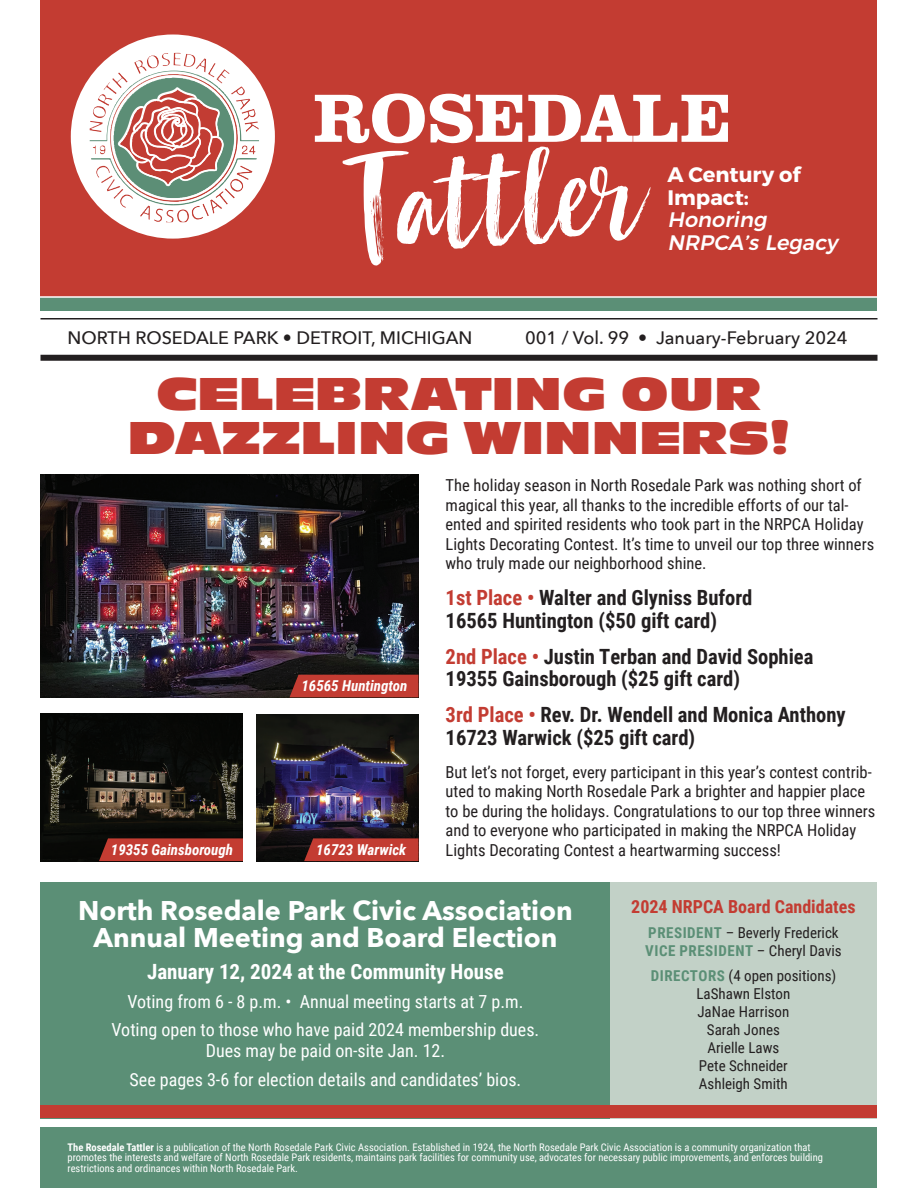
<style>
.page{position:relative;width:918px;height:1188px;background:#fff}
.page>*{position:absolute;margin:0;border:0;box-sizing:border-box;transform-origin:0 0}
.t1{font:700 70.5px "Clarendon URW";color:#fff}
.t2{font:48px/43.5px "Antique Oli Nor D";color:#c33c32;text-align:center}
.t3{font:700 27px/27px "Avenir Next";color:#fff;text-align:center}
.t4{font:700 21px/22.5px "Roboto Condensed";color:#231f20}
.t5{font:italic 500 21px/22.5px "Montserrat";color:#fff}
.t6{font:700 21px "Roboto Condensed";color:#fff}
.t7{font:18px/21.6px "Roboto Condensed";color:#fff;text-align:center}
.t8{font:500 18px "Avenir Next";color:#231f20}
.t9{font:700 18px "Roboto Condensed";color:#c33c32}
.t10{font:16.5px/19.5px "Roboto Condensed";color:#231f20}
.t11{font:15px "Roboto Condensed";color:#231f20}
.t12{font:italic 700 15px "Roboto Condensed";color:#fff}
.t13{font:700 15px "Roboto Condensed";letter-spacing:.035em;color:#5b8f76}
.t14{font:10.5px/10.5px "Roboto Condensed";color:#fff}
.s1{font-weight:700;font-style:normal}
.s2{color:#c33c32}
.s3{font-weight:700;color:#5b8f76}
.s4{font-weight:400;color:#231f20}
.s5{font-weight:700}
</style>
<div class="page">
<div style="left:40px;top:1127px;width:838px;height:61px;background:#5b8f76"></div>
<div style="left:40px;top:0;width:838px;height:303px;background:#c33c32"></div>
<div style="left:40px;top:297px;width:838px;height:13px;background:#5b8f76"></div>
<div style="left:40px;top:355px;width:838px;height:6px;background:#231f20"></div>
<hr style="left:40px;top:318px;width:838px;height:2px;background:#231f20">
<img style="left:40px;top:475px;width:378px;height:222px">
<img style="left:40px;top:714px;width:203px;height:147px">
<img style="left:256px;top:714px;width:162px;height:147px">
<svg style="left:99px;top:838px;width:144px;height:23px;background:#b9392f"></svg>
<svg style="left:304px;top:838px;width:114px;height:23px;background:#b83930"></svg>
<div style="left:290px;top:675px;width:128px;height:22px;background:#c33c32"></div>
<svg style="left:71px;top:35px;width:204px;height:204px;background:#d9c7c2"></svg>
<img style="left:134px;top:53px;width:72px;height:21px">
<svg style="left:342px;top:147px;width:309px;height:119px"></svg>
<hr style="left:27px;top:296px;width:864px;height:2px;background:#fff">
<div style="left:40px;top:882px;width:838px;height:236px;background:#5b8f76"></div>
<div style="left:610px;top:882px;width:268px;height:236px;background:#c2d1c7"></div>
<div style="left:40px;top:1105px;width:838px;height:13px;background:#c33c32"></div>
<p class="t1" style="left:313px;top:66px;width:421px">ROSEDALE</p>
<p class="t5" style="left:668px;top:162px;width:177px"><span class="s1">A Century of<br>Impact:<br></span>Honoring<br>NRPCA’s Legacy</p>
<p class="t8" style="left:68px;top:323px;width:406px">NORTH ROSEDALE PARK • DETROIT, MICHIGAN</p>
<p class="t8" style="left:525px;top:323px;width:324px">001 / Vol. 99 • January-February 2024</p>
<p class="t2" style="left:127px;top:373px;width:665px">CELEBRATING OUR<br>DAZZLING WINNERS!</p>
<p class="t10" style="left:446px;top:475px;width:430px">The holiday season in North Rosedale Park was nothing short of magical this year, all thanks to the incredible efforts of our tal&shy;ented and spirited residents who took part in the NRPCA Holiday Lights Decorating Contest. It’s time to unveil our top three winners who truly made our neighborhood shine.</p>
<p class="t4" style="left:446px;top:586px;width:308px"><span class="s2">1st Place •</span> Walter and Glyniss Buford<br>16565 Huntington ($50 gift card)</p>
<p class="t4" style="left:446px;top:644px;width:369px"><span class="s2">2nd Place •</span> Justin Terban and David Sophiea<br>19355 Gainsborough ($25 gift card)</p>
<p class="t4" style="left:446px;top:703px;width:402px"><span class="s2">3rd Place •</span> Rev. Dr. Wendell and Monica Anthony<br>16723 Warwick ($25 gift card)</p>
<p class="t10" style="left:446px;top:762px;width:431px">But let’s not forget, every participant in this year’s contest contrib&shy;uted to making North Rosedale Park a brighter and happier place to be during the holidays. Congratulations to our top three winners and to everyone who participated in making the NRPCA Holiday</p>
<p class="t12" style="left:111px;top:839px;width:124px">19355 Gainsborough</p>
<p class="t12" style="left:316px;top:839px;width:92px">16723 Warwick</p>
<p class="t10" style="left:446px;top:840px;width:337px">Lights Decorating Contest a heartwarming success!</p>
<p class="t12" style="left:301px;top:675px;width:107px">16565 Huntington</p>
<p class="t3" style="left:78px;top:897px;width:496px">North Rosedale Park Civic Association<br>Annual Meeting and Board Election</p>
<p class="t6" style="left:147px;top:957px;width:358px">January 12, 2024 at the Community House</p>
<p class="t7" style="left:127px;top:990px;width:398px">Voting from 6 - 8 p.m. • Annual meeting starts at 7 p.m.</p>
<p class="t7" style="left:112px;top:1018px;width:429px">Voting open to those who have paid 2024 membership dues.<br>Dues may be paid on-site Jan. 12.</p>
<p class="t7" style="left:130px;top:1068px;width:393px">See pages 3-6 for election details and candidates’ bios.</p>
<p class="t9" style="left:631px;top:894px;width:226px">2024 NRPCA Board Candidates</p>
<p class="t11" style="left:648px;top:922px;width:192px"><span class="s3">PRESIDENT</span> – Beverly Frederick</p>
<p class="t13" style="left:645px;top:940px;width:198px">VICE PRESIDENT <span class="s4">– Cheryl Davis</span></p>
<p class="t11" style="left:651px;top:965px;width:187px"><span class="s3">DIRECTORS</span> (4 open positions)</p>
<p class="t11" style="left:697px;top:983px;width:95px">LaShawn Elston</p>
<p class="t11" style="left:697px;top:1001px;width:94px">JaNae Harrison</p>
<p class="t11" style="left:707px;top:1019px;width:74px">Sarah Jones</p>
<p class="t11" style="left:707px;top:1037px;width:73px">Arielle Laws</p>
<p class="t11" style="left:699px;top:1055px;width:90px">Pete Schneider</p>
<p class="t11" style="left:699px;top:1073px;width:90px">Ashleigh Smith</p>
<p class="t14" style="left:68px;top:1141px;width:757px"><span class="s5">The Rosedale Tattler</span> is a publication of the North Rosedale Park Civic Association. Established in 1924, the North Rosedale Park Civic Association is a community organization that promotes the interests and welfare of North Rosedale Park residents, maintains park facilities for community use, advocates for necessary public improvements, and enforces building restrictions and ordinances within North Rosedale Park.</p>
</div>
